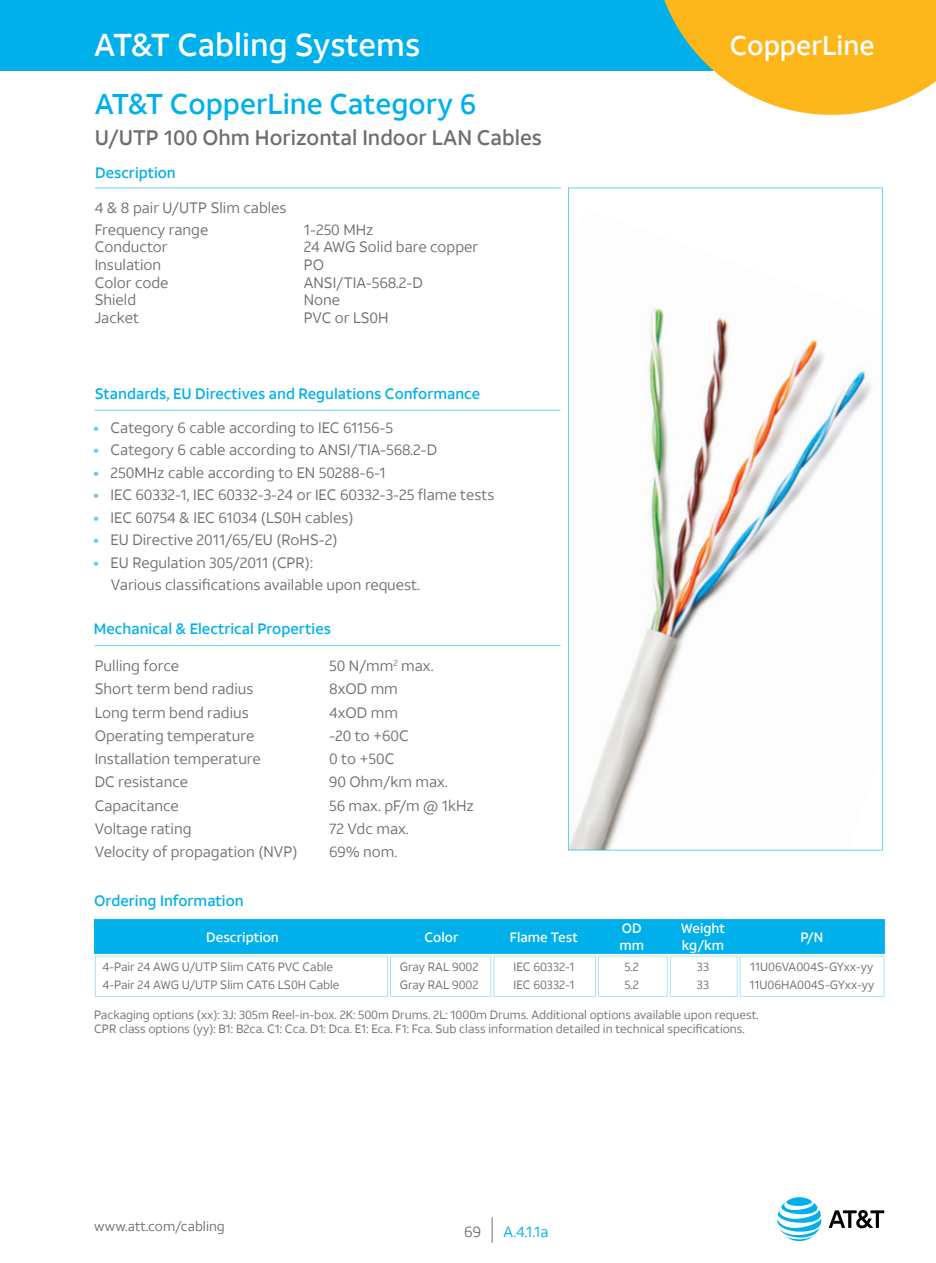
<style>
.page{position:relative;width:936px;height:1263px;background:#fff}
.page>*{position:absolute;margin:0;border:0;box-sizing:border-box;transform-origin:0 0}
.t1{font:500 31.5px "ATT Aleck Sans";color:#fff}
.t2{font:500 28.5px "ATT Aleck Sans";color:#00b0eb}
.t3{font:500 27px "ATT Aleck Sans";color:#fff}
.t4{font:500 21px "ATT Aleck Sans";color:#6d6e71}
.t5{font:15px/21.5px "ATT Aleck Sans";color:#6d6e71}
.t6{font:500 15px "ATT Aleck Sans";color:#00b0eb}
.t7{font:15px "ATT Aleck Sans";color:#00b0eb}
.t8{font:500 13.5px/16.2px "ATT Aleck Sans";color:#fff}
.t9{font:13.5px "ATT Aleck Sans";color:#6d6e71}
.t10{font:12px/14.4px "ATT Aleck Sans";color:#6d6e71}
.s1{font-weight:900;color:#6fc9f2}
</style>
<div class="page">
<div style="left:0;top:0;width:775px;height:71px;background:#00b0eb"></div>
<svg style="left:664px;top:0;width:271px;height:115px"></svg>
<svg style="left:492px;top:1217px;width:1px;height:26px"></svg>
<svg style="left:828px;top:1210px;width:56px;height:18px"></svg>
<svg style="left:777px;top:1197px;width:44px;height:44px"></svg>
<hr style="left:95px;top:645px;width:465px;height:1px;background:#00b0eb">
<hr style="left:95px;top:410px;width:465px;height:1px;background:#00b0eb">
<img style="left:570px;top:307px;width:301px;height:541px">
<hr style="left:95px;top:188px;width:466px;height:1px;background:#00b0eb">
<div style="left:94px;top:919px;width:790px;height:35px;background:#00b0eb"></div>
<h1 class="t1" style="left:94px;top:25px;width:327px">AT&amp;T Cabling Systems</h1>
<h3 class="t3" style="left:729px;top:29px;width:146px">CopperLine</h3>
<h2 class="t2" style="left:95px;top:86px;width:383px">AT&amp;T CopperLine Category 6</h2>
<h3 class="t4" style="left:95px;top:125px;width:449px">U/UTP 100 Ohm Horizontal Indoor LAN Cables</h3>
<p class="t6" style="left:95px;top:163px;width:82px">Description</p>
<p class="t5" style="left:95px;top:197px;width:193px">4 &amp; 8 pair U/UTP Slim cables<br>Frequency range</p>
<p class="t5" style="left:304px;top:219px;width:71px">1-250 MHz</p>
<p class="t5" style="left:95px;top:236px;width:74px">Conductor</p>
<p class="t5" style="left:304px;top:236px;width:176px">24 AWG Solid bare copper</p>
<p class="t5" style="left:95px;top:254px;width:68px">Insulation</p>
<p class="t5" style="left:304px;top:254px;width:22px">PO</p>
<p class="t5" style="left:95px;top:272px;width:75px">Color code</p>
<p class="t5" style="left:304px;top:272px;width:121px">ANSI/TIA-568.2-D</p>
<p class="t5" style="left:95px;top:289px;width:43px">Shield</p>
<p class="t5" style="left:304px;top:289px;width:38px">None</p>
<p class="t5" style="left:95px;top:307px;width:46px">Jacket</p>
<p class="t5" style="left:304px;top:307px;width:86px">PVC or LS0H</p>
<p class="t6" style="left:95px;top:385px;width:387px">Standards, EU Directives and Regulations Conformance</p>
<p class="t5" style="left:94px;top:416px;width:301px"><span class="s1">•</span> Category 6 cable according to IEC 61156-5</p>
<p class="t5" style="left:94px;top:439px;width:345px"><span class="s1">•</span> Category 6 cable according to ANSI/TIA-568.2-D</p>
<p class="t5" style="left:94px;top:461px;width:293px"><span class="s1">•</span> 250MHz cable according to EN 50288-6-1</p>
<p class="t5" style="left:94px;top:484px;width:402px"><span class="s1">•</span> IEC 60332-1, IEC 60332-3-24 or IEC 60332-3-25 flame tests</p>
<p class="t5" style="left:94px;top:506px;width:261px"><span class="s1">•</span> IEC 60754 &amp; IEC 61034 (LS0H cables)</p>
<p class="t5" style="left:94px;top:529px;width:245px"><span class="s1">•</span> EU Directive 2011/65/EU (RoHS-2)</p>
<p class="t5" style="left:111px;top:551px;width:311px;line-height:22.5px;text-indent:-17px"><span class="s1">•</span> EU Regulation 305/2011 (CPR):<br>Various classifications available upon request.</p>
<p class="t6" style="left:94px;top:619px;width:238px">Mechanical &amp; Electrical Properties</p>
<p class="t5" style="left:95px;top:655px;width:86px">Pulling force</p>
<p class="t5" style="left:329px;top:655px;width:106px">50 N/mm<sup>2</sup> max.</p>
<p class="t5" style="left:95px;top:678px;width:160px">Short term bend radius</p>
<p class="t5" style="left:329px;top:678px;width:70px">8xOD mm</p>
<p class="t5" style="left:95px;top:701px;width:156px">Long term bend radius</p>
<p class="t5" style="left:329px;top:701px;width:70px">4xOD mm</p>
<p class="t5" style="left:95px;top:725px;width:161px">Operating temperature</p>
<p class="t5" style="left:329px;top:725px;width:81px">-20 to +60C</p>
<p class="t5" style="left:95px;top:748px;width:168px">Installation temperature</p>
<p class="t5" style="left:329px;top:748px;width:67px">0 to +50C</p>
<p class="t5" style="left:95px;top:771px;width:95px">DC resistance</p>
<p class="t5" style="left:329px;top:771px;width:120px">90 Ohm/km max.</p>
<p class="t5" style="left:95px;top:794px;width:86px">Capacitance</p>
<p class="t5" style="left:329px;top:794px;width:146px">56 max. pF/m @ 1kHz</p>
<p class="t5" style="left:95px;top:818px;width:98px">Voltage rating</p>
<p class="t5" style="left:329px;top:818px;width:81px">72 Vdc max.</p>
<p class="t5" style="left:95px;top:841px;width:204px">Velocity of propagation (NVP)</p>
<p class="t5" style="left:329px;top:841px;width:70px">69% nom.</p>
<p class="t6" style="left:94px;top:891px;width:151px">Ordering Information</p>
<p class="t8" style="left:206px;top:929px;width:74px">Description</p>
<p class="t8" style="left:424px;top:929px;width:36px">Color</p>
<p class="t8" style="left:510px;top:929px;width:70px">Flame Test</p>
<p class="t8" style="left:619px;top:921px;width:26px">OD mm</p>
<p class="t8" style="left:680px;top:921px;width:46px">Weight kg/km</p>
<p class="t8" style="left:800px;top:929px;width:24px">P/N</p>
<p class="t10" style="left:102px;top:960px;width:232px">4-Pair 24 AWG U/UTP Slim CAT6 PVC Cable</p>
<p class="t10" style="left:400px;top:960px;width:80px">Gray RAL 9002</p>
<p class="t10" style="left:513px;top:960px;width:62px">IEC 60332-1</p>
<p class="t10" style="left:624px;top:960px;width:16px">5.2</p>
<p class="t10" style="left:697px;top:960px;width:14px">33</p>
<p class="t10" style="left:750px;top:960px;width:125px">11U06VA004S-GYxx-yy</p>
<p class="t10" style="left:102px;top:978px;width:239px">4-Pair 24 AWG U/UTP Slim CAT6 LS0H Cable</p>
<p class="t10" style="left:400px;top:978px;width:80px">Gray RAL 9002</p>
<p class="t10" style="left:513px;top:978px;width:62px">IEC 60332-1</p>
<p class="t10" style="left:624px;top:978px;width:16px">5.2</p>
<p class="t10" style="left:697px;top:978px;width:14px">33</p>
<p class="t10" style="left:749px;top:978px;width:126px">11U06HA004S-GYxx-yy</p>
<p class="t10" style="left:94px;top:1007px;width:666px">Packaging options (xx): 3J: 305m Reel-in-box. 2K: 500m Drums. 2L: 1000m Drums. Additional options available upon request.<br>CPR class options (yy): B1: B2ca. C1: Cca. D1: Dca. E1: Eca. F1: Fca. Sub class information detailed in technical specifications.</p>
<p class="t9" style="left:94px;top:1218px;width:132px">www.att.com/cabling</p>
<p class="t5" style="left:464px;top:1221px;width:18px">69</p>
<p class="t7" style="left:503px;top:1222px;width:46px">A.4.1.1a</p>
</div>
